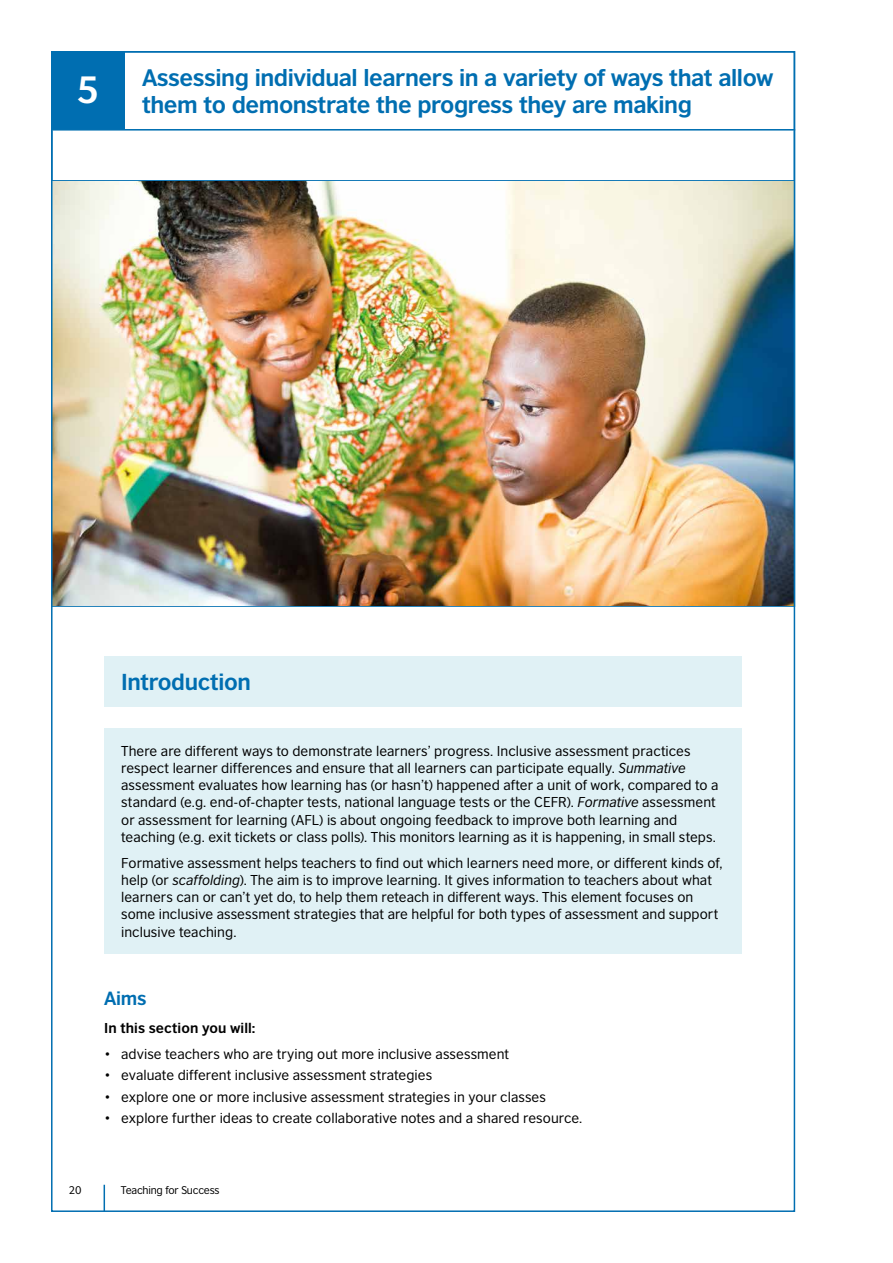
<style>
.page{position:relative;width:893px;height:1263px;background:#fff}
.page>*{position:absolute;margin:0;border:0;box-sizing:border-box;transform-origin:0 0}
.t1{font:700 35.85px "British Council Sans";color:#fff}
.t2{font:700 22.5px/27px "British Council Sans";letter-spacing:-.02em;color:#006eb1}
.t3{font:700 21.75px "British Council Sans";letter-spacing:-.02em;color:#006eb1}
.t4{font:700 18px "British Council Sans";color:#006eb1}
.t5{font:13.5px/17.2px "British Council Sans";letter-spacing:.005em;color:#000}
.t6{font:700 13.5px "British Council Sans";letter-spacing:.005em;color:#000}
.t7{font:10.5px "British Council Sans";letter-spacing:-.02em;color:#000}
.s1{font-style:italic}
</style>
<div class="page">
<div style="left:52px;top:52px;width:73px;height:78px;background:#006eb1"></div>
<div style="left:104px;top:657px;width:638px;height:50px;background:#e0f1f5"></div>
<div style="left:104px;top:728px;width:638px;height:226px;background:#e0f1f5"></div>
<hr style="left:51px;top:129px;width:744px;height:2px;background:#006eb1">
<hr style="left:51px;top:180px;width:744px;height:2px;background:#006eb1">
<hr style="left:51px;top:605px;width:744px;height:2px;background:#006eb1">
<img style="left:54px;top:182px;width:738px;height:423px">
<svg style="left:104px;top:1185px;width:1px;height:26px"></svg>
<h1 class="t1" style="left:76px;top:58px;width:24px">5</h1>
<h2 class="t2" style="left:142px;top:61px;width:633px">Assessing individual learners in a variety of ways that allow them to demonstrate the progress they are making</h2>
<h3 class="t3" style="left:121px;top:663px;width:131px">Introduction</h3>
<p class="t5" style="left:121px;top:741px;width:599px">There are different ways to demonstrate learners’ progress. Inclusive assessment practices respect learner differences and ensure that all learners can participate equally. <span class="s1">Summative </span>assessment evaluates how learning has (or hasn’t) happened after a unit of work, compared to a standard (e.g. end-of-chapter tests, national language tests or the CEFR). <span class="s1">Formative</span> assessment or assessment for learning (AFL) is about ongoing feedback to improve both learning and teaching (e.g. exit tickets or class polls). This monitors learning as it is happening, in small steps.</p>
<p class="t5" style="left:121px;top:853px;width:603px">Formative assessment helps teachers to find out which learners need more, or different kinds of, help (or <span class="s1">scaffolding</span>). The aim is to improve learning. It gives information to teachers about what learners can or can’t yet do, to help them reteach in different ways. This element focuses on some inclusive assessment strategies that are helpful for both types of assessment and support inclusive teaching.</p>
<h3 class="t4" style="left:104px;top:983px;width:44px">Aims</h3>
<p class="t6" style="left:104px;top:1016px;width:153px">In this section you will:</p>
<p class="t5" style="left:104px;top:1044px;width:407px">• advise teachers who are trying out more inclusive assessment</p>
<p class="t5" style="left:104px;top:1065px;width:330px">• evaluate different inclusive assessment strategies</p>
<p class="t5" style="left:104px;top:1087px;width:443px">• explore one or more inclusive assessment strategies in your classes</p>
<p class="t5" style="left:104px;top:1108px;width:480px">• explore further ideas to create collaborative notes and a shared resource.</p>
<p class="t7" style="left:69px;top:1181px;width:14px">20</p>
<p class="t7" style="left:121px;top:1181px;width:100px">Teaching for Success</p>
</div>
